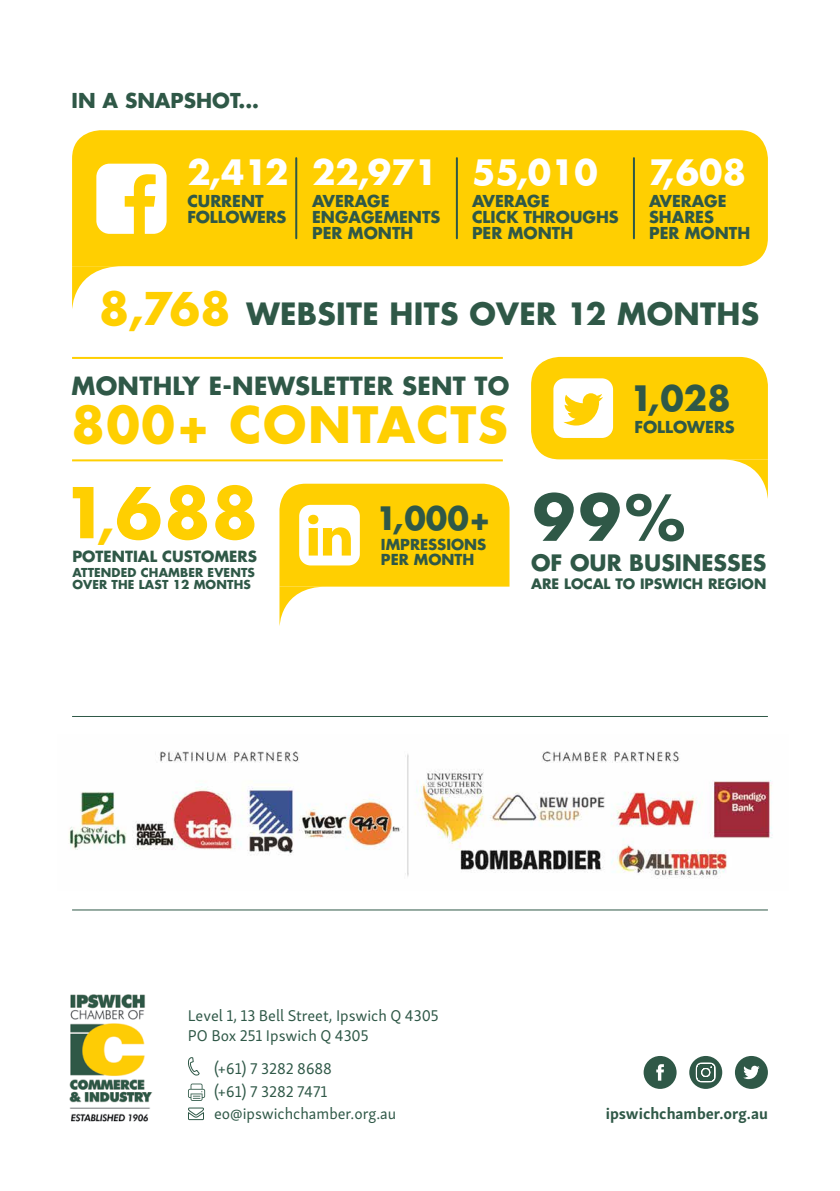
<style>
.page{position:relative;width:840px;height:1191px;background:#fff}
.page>*{position:absolute;margin:0;border:0;box-sizing:border-box;transform-origin:0 0}
.t1{font:700 68px "Futura";color:#ffcf01}
.t2{font:700 61.8px "Futura";color:#2f5847}
.t3{font:700 48.8px "Futura";letter-spacing:.03em;color:#ffcf01}
.t4{font:700 34px "Futura";color:#fff}
.t5{font:700 34px "Futura";color:#2f5847}
.t6{font:700 31.4px "Futura";color:#2f5847}
.t7{font:700 29.8px "Futura";letter-spacing:.01em;color:#2f5847}
.t8{font:700 24.4px "Futura";letter-spacing:.01em;color:#2f5847}
.t9{font:700 22px "Futura";color:#2f5847}
.t10{font:700 20px "Futura";color:#2f5847}
.t11{font:16px/22.8px "Skolar Sans Latn";color:#2f5847}
.t12{font:700 16px/16px "Futura";color:#2f5847}
.t13{font:700 16px "Skolar Sans Latn";color:#2f5847}
.t14{font:700 15px "Futura";color:#2f5847}
.t15{font:700 14.8px/14.8px "Futura";color:#2f5847}
.t16{font:700 14px "Futura";color:#2f5847}
.t17{font:700 12px/12px "Futura";letter-spacing:.01em;color:#2f5847}
.s1{font-size:43.8px;color:#ffcf01}
.s2{font-size:49.4px}
</style>
<div class="page">
<svg style="left:188px;top:1057px;width:12px;height:19px"></svg>
<svg style="left:188px;top:1083px;width:17px;height:18px"></svg>
<svg style="left:188px;top:1107px;width:16px;height:13px"></svg>
<div style="left:72px;top:130px;width:695px;height:136px;background:#ffcf01"></div>
<svg style="left:72px;top:266px;width:51px;height:43px"></svg>
<svg style="left:96px;top:164px;width:70px;height:70px"></svg>
<hr style="left:295px;top:158px;width:2px;height:80px;background:#2f5847">
<hr style="left:455px;top:158px;width:2px;height:80px;background:#2f5847">
<hr style="left:632px;top:158px;width:2px;height:80px;background:#2f5847">
<svg style="left:531px;top:357px;width:236px;height:136px"></svg>
<svg style="left:279px;top:484px;width:230px;height:142px"></svg>
<hr style="left:72px;top:357px;width:430px;height:2px;background:#ffcf01">
<hr style="left:72px;top:459px;width:430px;height:2px;background:#ffcf01">
<img style="left:69px;top:994px;width:84px;height:128px">
<svg style="left:643px;top:1056px;width:33px;height:33px"></svg>
<svg style="left:689px;top:1056px;width:32px;height:33px"></svg>
<svg style="left:734px;top:1056px;width:33px;height:33px"></svg>
<img style="left:69px;top:751px;width:703px;height:128px">
<hr style="left:72px;top:909px;width:695px;height:1px;background:#2f5847">
<hr style="left:72px;top:716px;width:695px;height:1px;background:#2f5847">
<p class="t10" style="left:71px;top:87px;width:189px">IN A SNAPSHOT...</p>
<h3 class="t4" style="left:187px;top:149px;width:102px">2,412</h3>
<p class="t12" style="left:187px;top:193px;width:101px">CURRENT<br>FOLLOWERS</p>
<h3 class="t4" style="left:312px;top:149px;width:127px">22,971</h3>
<p class="t12" style="left:312px;top:193px;width:130px">AVERAGE<br>ENGAGEMENTS<br>PER MONTH</p>
<h3 class="t4" style="left:472px;top:149px;width:127px">55,010</h3>
<p class="t12" style="left:472px;top:193px;width:148px">AVERAGE<br>CLICK THROUGHS<br>PER MONTH</p>
<h3 class="t4" style="left:648px;top:149px;width:98px">7,608</h3>
<p class="t12" style="left:648px;top:193px;width:103px">AVERAGE<br>SHARES<br>PER MONTH</p>
<h3 class="t7" style="left:99px;top:293px;width:661px"><span class="s1">8,768</span> WEBSITE HITS OVER 12 MONTHS</h3>
<h3 class="t8" style="left:71px;top:368px;width:439px">MONTHLY E-NEWSLETTER SENT TO</h3>
<h3 class="t3" style="left:71px;top:391px;width:437px">800+ CONTACTS</h3>
<h1 class="t1" style="left:62px;top:465px;width:198px">1<span class="s2">,</span>688</h1>
<p class="t14" style="left:72px;top:546px;width:186px">POTENTIAL CUSTOMERS</p>
<p class="t17" style="left:72px;top:566px;width:184px">ATTENDED CHAMBER EVENTS<br>OVER THE LAST 12 MONTHS</p>
<h3 class="t6" style="left:375px;top:497px;width:116px">1,000+</h3>
<p class="t15" style="left:381px;top:537px;width:107px">IMPRESSIONS<br>PER MONTH</p>
<h3 class="t5" style="left:629px;top:374px;width:102px">1,028</h3>
<p class="t12" style="left:634px;top:418px;width:102px">FOLLOWERS</p>
<h2 class="t2" style="left:532px;top:475px;width:154px">99%</h2>
<p class="t16" style="left:530px;top:574px;width:237px">ARE LOCAL TO IPSWICH REGION</p>
<h3 class="t9" style="left:531px;top:547px;width:237px">OF OUR BUSINESSES</h3>
<p class="t11" style="left:188px;top:1005px;width:252px;line-height:19.2px">Level 1, 13 Bell Street, Ipswich Q 4305<br>PO Box 251 Ipswich Q 4305</p>
<p class="t11" style="left:214px;top:1055px;width:184px">(+61) 7 3282 8688<br>(+61) 7 3282 7471 eo@ipswichchamber.org.au</p>
<p class="t13" style="left:605px;top:1100px;width:163px">ipswichchamber.org.au</p>
</div>
